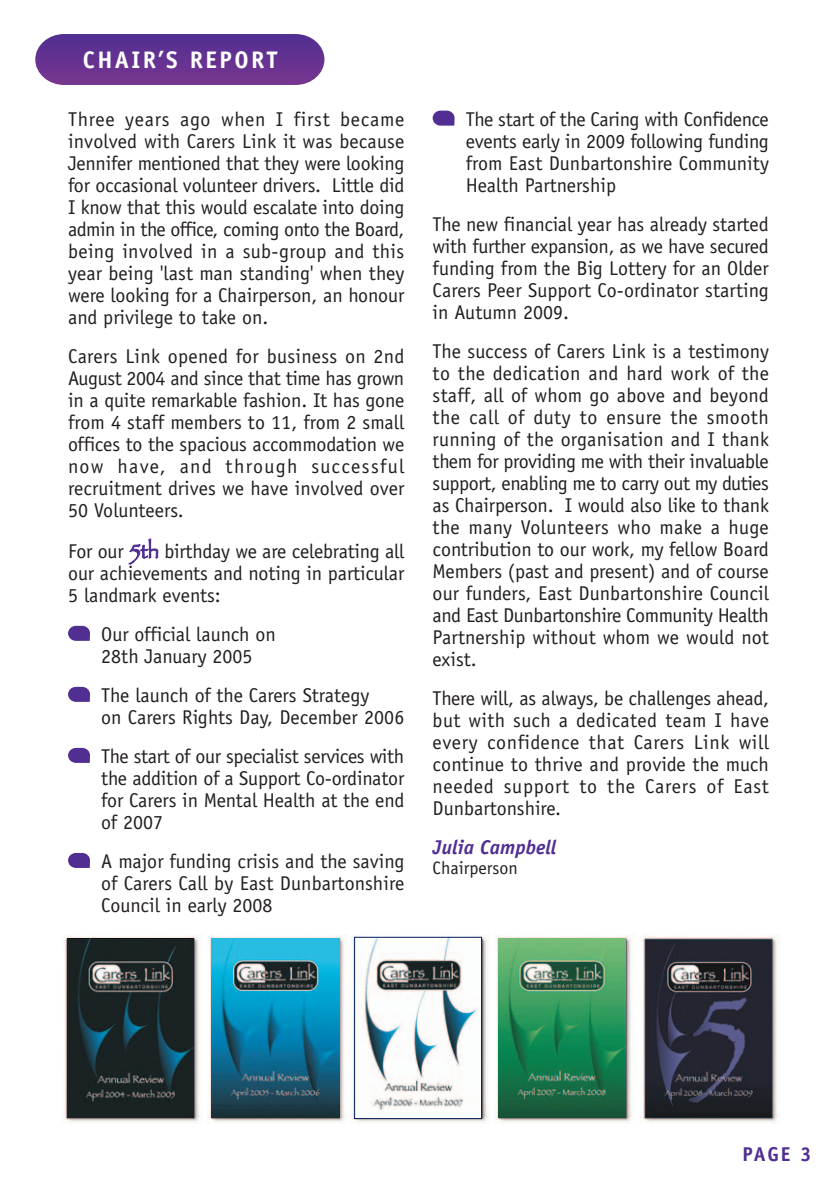
<style>
.page{position:relative;width:840px;height:1191px;background:#fff}
.page>*{position:absolute;margin:0;border:0;box-sizing:border-box;transform-origin:0 0}
.t1{font:700 24px "Officina Sans";letter-spacing:.1em;color:#fff}
.t2{font:20px/22px "Officina Sans";color:#231f20;text-align:justify}
.t3{font:italic 700 20px "Officina Sans";color:#502e92}
.t4{font:700 20px "Officina Sans";color:#502e92}
.t5{font:18px "Officina Sans";color:#231f20}
.s1{font-family:"Papyrus";font-size:24px;color:#502e92}
.s2{font-family:"Papyrus";color:#502e92}
</style>
<div class="page">
<img style="left:207px;top:934px;width:139px;height:188px">
<img style="left:62px;top:934px;width:139px;height:188px">
<img style="left:350px;top:934px;width:139px;height:188px">
<img style="left:494px;top:934px;width:139px;height:188px">
<svg style="left:68px;top:626px;width:22px;height:15px"></svg>
<svg style="left:68px;top:687px;width:22px;height:15px"></svg>
<svg style="left:68px;top:748px;width:22px;height:15px"></svg>
<svg style="left:68px;top:853px;width:22px;height:15px"></svg>
<svg style="left:432px;top:111px;width:22px;height:15px"></svg>
<svg style="left:35px;top:34px;width:289px;height:51px;background:#6b3b95"></svg>
<img style="left:498px;top:938px;width:127px;height:179px">
<img style="left:640px;top:934px;width:139px;height:188px">
<img style="left:67px;top:938px;width:126px;height:179px">
<img style="left:211px;top:938px;width:128px;height:179px">
<img style="left:356px;top:939px;width:123px;height:177px">
<div style="left:354px;top:937px;width:127px;height:181px;border:1px solid #00215d"></div>
<p class="t1" style="left:83px;top:50px;width:196px">CHAIR’S REPORT</p>
<p class="t2" style="left:68px;top:109px;width:337px">Three years ago when I first became involved with Carers Link it was because Jennifer mentioned that they were looking for occasional volunteer drivers. Little did I know that this would escalate into doing admin in the office, coming onto the Board, being involved in a sub-group and this year being 'last man standing' when they were looking for a Chairperson, an honour and privilege to take on.</p>
<p class="t2" style="left:68px;top:346px;width:337px">Carers Link opened for business on 2nd August 2004 and since that time has grown in a quite remarkable fashion. It has gone from 4 staff members to 11, from 2 small offices to the spacious accommodation we now have, and through successful recruitment drives we have involved over 50 Volunteers.</p>
<p class="t2" style="left:68px;top:541px;width:337px">For our <span class="s1">5</span><span class="s2">th</span> birthday we are celebrating all our achievements and noting in particular 5 landmark events:</p>
<p class="t2" style="left:101px;top:624px;width:176px">Our official launch on<br>28th January 2005</p>
<p class="t2" style="left:101px;top:685px;width:304px">The launch of the Carers Strategy<br>on Carers Rights Day, December 2006</p>
<p class="t2" style="left:101px;top:746px;width:304px">The start of our specialist services with the addition of a Support Co-ordinator for Carers in Mental Health at the end of 2007</p>
<p class="t2" style="left:101px;top:852px;width:304px">A major funding crisis and the saving of Carers Call by East Dunbartonshire Council in early 2008</p>
<p class="t2" style="left:465px;top:109px;width:304px">The start of the Caring with Confidence events early in 2009 following funding from East Dunbartonshire Community Health Partnership</p>
<p class="t2" style="left:432px;top:214px;width:337px">The new financial year has already started with further expansion, as we have secured funding from the Big Lottery for an Older Carers Peer Support Co-ordinator starting in Autumn 2009.</p>
<p class="t2" style="left:432px;top:341px;width:337px">The success of Carers Link is a testimony to the dedication and hard work of the staff, all of whom go above and beyond the call of duty to ensure the smooth running of the organisation and I thank them for providing me with their invaluable support, enabling me to carry out my duties as Chairperson. I would also like to thank the many Volunteers who make a huge contribution to our work, my fellow Board Members (past and present) and of course our funders, East Dunbartonshire Council and East Dunbartonshire Community Health Partnership without whom we would not exist.</p>
<p class="t2" style="left:432px;top:688px;width:337px">There will, as always, be challenges ahead, but with such a dedicated team I have every confidence that Carers Link will continue to thrive and provide the much needed support to the Carers of East Dunbartonshire.</p>
<p class="t3" style="left:432px;top:839px;width:125px">Julia Campbell</p>
<p class="t5" style="left:432px;top:861px;width:87px">Chairperson</p>
<p class="t4" style="left:742px;top:1146px;width:70px">PAGE 3</p>
</div>
